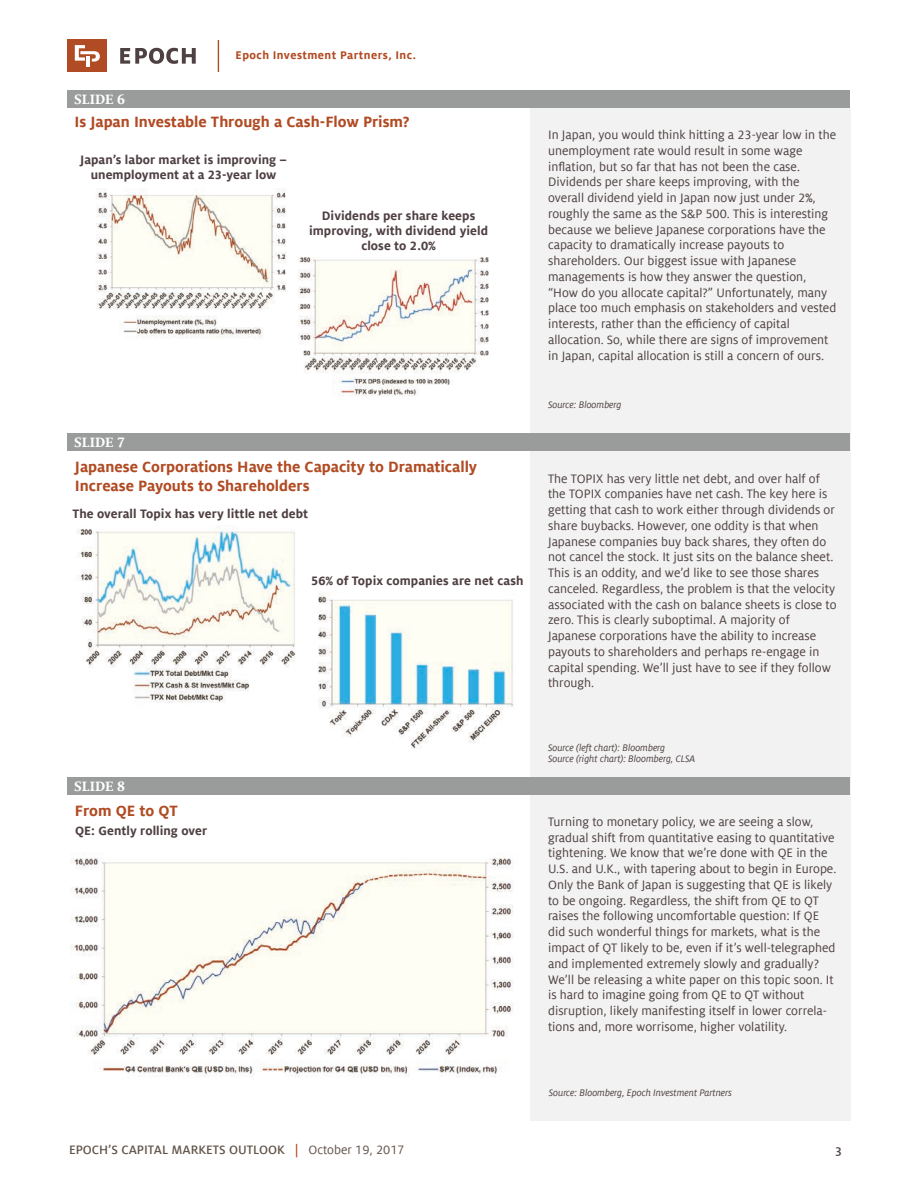
<style>
.page{position:relative;width:918px;height:1188px;background:#fff}
.page>*{position:absolute;margin:0;border:0;box-sizing:border-box;transform-origin:0 0}
.t1{font:700 16.5px/18.8px "Milo Offc Pro";color:#b14b23}
.t2{font:700 15px "Milo Serif Offc Pro";color:#fff}
.t3{font:13.5px/15.8px "Milo Offc Pro";color:#4f4042}
.t4{font:700 13.5px/15px "Milo Offc Pro";letter-spacing:.005em;color:#4f4042;text-align:center}
.t5{font:500 13.5px "Milo Sc Offc Pro";color:#615349}
.t6{font:500 13.5px "Milo Sc Offc Pro";color:#4f4042}
.t7{font:700 12.3px "Milo Offc Pro";letter-spacing:.035em;color:#b14b23}
.t8{font:italic 10.5px/11.2px "Milo Offc Pro";letter-spacing:-.005em;color:#4f4042}
.s1{color:#b14b23}
.s2{font-family:"Milo Offc Pro";font-weight:400}
</style>
<div class="page">
<div style="left:530px;top:108px;width:320px;height:1012px;background:#f1f2f1"></div>
<svg style="left:120px;top:48px;width:76px;height:16px"></svg>
<div style="left:67px;top:39px;width:40px;height:33px;background:#b14b23"></div>
<svg style="left:75px;top:45px;width:25px;height:17px"></svg>
<hr style="left:86px;top:56px;width:4px;height:11px;background:#fff">
<hr style="left:218px;top:40px;width:1px;height:32px;background:#b14b23">
<img style="left:77px;top:526px;width:437px;height:223px">
<img style="left:71px;top:857px;width:443px;height:221px">
<div style="left:68px;top:777px;width:782px;height:18px;background:#9a9b9b"></div>
<div style="left:68px;top:434px;width:782px;height:18px;background:#9a9b9b"></div>
<div style="left:68px;top:90px;width:782px;height:18px;background:#9a9b9b"></div>
<img style="left:96px;top:189px;width:393px;height:208px">
<p class="t2" style="left:74px;top:90px;width:52px">SLIDE 6</p>
<p class="t7" style="left:236px;top:48px;width:182px">Epoch Investment Partners, Inc.</p>
<p class="t1" style="left:74px;top:113px;width:337px">Is Japan Investable Through a Cash-Flow Prism?</p>
<p class="t4" style="left:80px;top:152px;width:208px">Japan’s labor market is improving – unemployment at a 23-year low</p>
<p class="t4" style="left:309px;top:208px;width:180px">Dividends per share keeps improving, with dividend yield close to 2.0%</p>
<p class="t2" style="left:74px;top:434px;width:52px">SLIDE 7</p>
<p class="t1" style="left:75px;top:458px;width:404px">Japanese Corporations Have the Capacity to Dramatically<br>Increase Payouts to Shareholders</p>
<p class="t4" style="left:72px;top:506px;width:237px">The overall Topix has very little net debt</p>
<p class="t2" style="left:74px;top:777px;width:52px">SLIDE 8</p>
<p class="t1" style="left:75px;top:802px;width:104px">From QE to QT</p>
<p class="t4" style="left:75px;top:823px;width:134px">QE: Gently rolling over</p>
<p class="t4" style="left:311px;top:573px;width:214px">56% of Topix companies are net cash</p>
<p class="t3" style="left:548px;top:127px;width:290px">In Japan, you would think hitting a 23-year low in the unemployment rate would result in some wage inflation, but so far that has not been the case.<br>Dividends per share keeps improving, with the overall dividend yield in Japan now just under 2%, roughly the same as the S&amp;P 500. This is interesting because we believe Japanese corporations have the capacity to dramatically increase payouts to shareholders. Our biggest issue with Japanese managements is how they answer the question, “How do you allocate capital?” Unfortunately, many place too much emphasis on stakeholders and vested interests, rather than the efficiency of capital allocation. So, while there are signs of improvement in Japan, capital allocation is still a concern of ours.</p>
<p class="t8" style="left:548px;top:399px;width:75px">Source: Bloomberg</p>
<p class="t3" style="left:548px;top:471px;width:290px">The TOPIX has very little net debt, and over half of the TOPIX companies have net cash. The key here is getting that cash to work either through dividends or share buybacks. However, one oddity is that when Japanese companies buy back shares, they often do not cancel the stock. It just sits on the balance sheet.<br>This is an oddity, and we’d like to see those shares canceled. Regardless, the problem is that the velocity associated with the cash on balance sheets is close to zero. This is clearly suboptimal. A majority of Japanese corporations have the ability to increase payouts to shareholders and perhaps re-engage in capital spending. We’ll just have to see if they follow through.</p>
<p class="t8" style="left:548px;top:742px;width:149px">Source (left chart): Bloomberg<br>Source (right chart): Bloomberg, CLSA</p>
<p class="t3" style="left:548px;top:814px;width:290px">Turning to monetary policy, we are seeing a slow, gradual shift from quantitative easing to quantitative tightening. We know that we’re done with QE in the U.S. and U.K., with tapering about to begin in Europe.<br>Only the Bank of Japan is suggesting that QE is likely to be ongoing. Regardless, the shift from QE to QT raises the following uncomfortable question: If QE did such wonderful things for markets, what is the impact of QT likely to be, even if it’s well-telegraphed and implemented extremely slowly and gradually?<br>We’ll be releasing a white paper on this topic soon. It is hard to imagine going from QE to QT without disruption, likely manifesting itself in lower correla&shy;tions and, more worrisome, higher volatility.</p>
<p class="t8" style="left:549px;top:1087px;width:185px">Source: Bloomberg, Epoch Investment Partners</p>
<p class="t5" style="left:69px;top:1142px;width:337px">EPOCH’S CAPITAL MARKETS OUTLOOK <span class="s1">|</span> <span class="s2">October 19, 2017</span></p>
<p class="t6" style="left:835px;top:1142px;width:8px">3</p>
</div>
